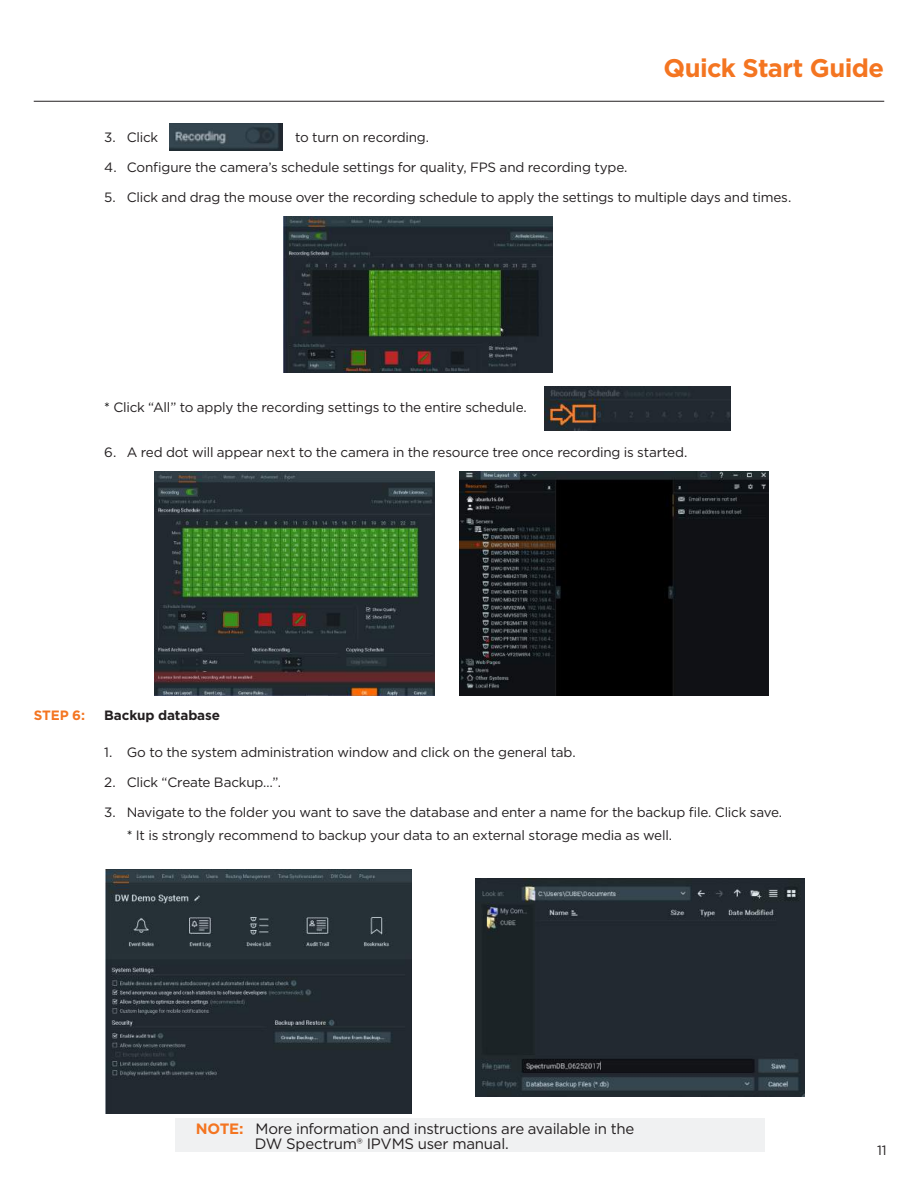
<style>
.page{position:relative;width:918px;height:1188px;background:#fff}
.page>*{position:absolute;margin:0;border:0;box-sizing:border-box;transform-origin:0 0}
.t1{font:700 25.5px "Gotham";letter-spacing:-.025em;color:#f47521}
.t2{font:15px/15px "Gotham";letter-spacing:-.02em;color:#231f20}
.t3{font:13.5px/23.2px "Gotham";letter-spacing:-.015em;color:#231f20}
.t4{font:700 13.5px "Gotham";letter-spacing:-.01em;color:#231f20}
.t5{font:700 13.5px "Gotham";color:#f47521}
.s1{color:#000}
.s2{font-weight:700;color:#f47521}
</style>
<div class="page">
<hr style="left:34px;top:101px;width:850px;height:1px;background:#231f20">
<img style="left:170px;top:123px;width:113px;height:27px">
<img style="left:284px;top:216px;width:268px;height:156px">
<img style="left:154px;top:472px;width:281px;height:224px">
<img style="left:544px;top:386px;width:187px;height:44px">
<img style="left:459px;top:472px;width:309px;height:224px">
<img style="left:105px;top:869px;width:307px;height:245px">
<img style="left:476px;top:879px;width:328px;height:217px">
<div style="left:176px;top:1119px;width:589px;height:33px;background:#f0f1f2"></div>
<h1 class="t1" style="left:663px;top:51px;width:222px">Quick Start Guide</h1>
<p class="t3" style="left:104px;top:126px;width:56px">3. Click</p>
<p class="t3" style="left:295px;top:126px;width:135px">to turn on recording.</p>
<p class="t3" style="left:104px;top:156px;width:525px">4. Configure the camera’s schedule settings for quality, FPS and recording type.</p>
<p class="t3" style="left:104px;top:186px;width:689px">5. Click and drag the mouse over the recording schedule to apply the settings to multiple days and times.</p>
<p class="t3" style="left:104px;top:395px;width:424px"><span class="s1">*</span> Click “All” to apply the recording settings to the entire schedule.</p>
<p class="t3" style="left:104px;top:440px;width:585px">6. A red dot will appear next to the camera in the resource tree once recording is started.</p>
<p class="t5" style="left:34px;top:706px;width:53px">STEP 6:</p>
<p class="t4" style="left:104px;top:706px;width:117px">Backup database</p>
<p class="t3" style="left:104px;top:740px;width:473px">1. Go to the system administration window and click on the general tab.</p>
<p class="t3" style="left:104px;top:770px;width:178px">2. Click “Create Backup…”.</p>
<p class="t3" style="left:127px;top:800px;width:657px;text-indent:-22px">3. Navigate to the folder you want to save the database and enter a name for the backup file. Click save. <span class="s1">*</span> It is strongly recommend to backup your data to an external storage media as well.</p>
<p class="t2" style="left:255px;top:1121px;width:381px;text-indent:-59px"><span class="s2">NOTE:</span> More information and instructions are available in the<br>DW Spectrum® IPVMS user manual.</p>
<p class="t3" style="left:877px;top:1139px;width:11px">11</p>
</div>
